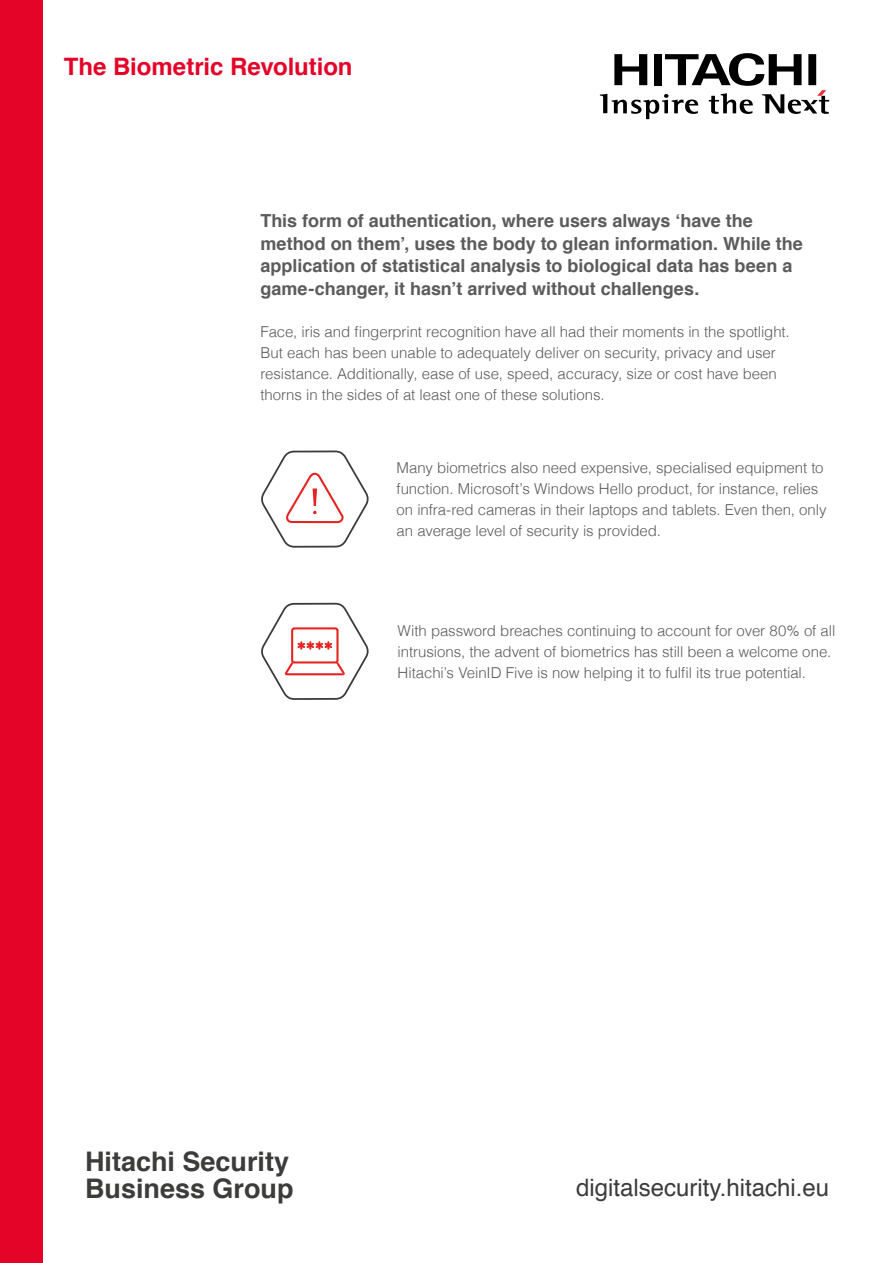
<style>
.page{position:relative;width:893px;height:1263px;background:#fff}
.page>*{position:absolute;margin:0;border:0;box-sizing:border-box;transform-origin:0 0}
.t1{font:700 27px/27px "Helvetica";color:#3c3c3b}
.t2{font:24px "Helvetica";color:#3c3c3b}
.t3{font:700 24px "Helvetica";letter-spacing:-.005em;color:#e40428}
.t4{font:700 18px/22.5px "Helvetica";color:#5b5b5b}
.t5{font:300 15px/21px "Helvetica";letter-spacing:-.005em;color:#5b5b5b}
</style>
<div class="page">
<div style="left:0;top:0;width:43px;height:1263px;background:#e40428"></div>
<svg style="left:600px;top:53px;width:229px;height:66px"></svg>
<svg style="left:261px;top:450px;width:108px;height:98px"></svg>
<svg style="left:261px;top:603px;width:108px;height:97px"></svg>
<h2 class="t3" style="left:64px;top:47px;width:290px">The Biometric Revolution</h2>
<p class="t4" style="left:260px;top:210px;width:544px">This form of authentication, where users always ‘have the method on them’, uses the body to glean information. While the application of statistical analysis to biological data has been a game-changer, it hasn’t arrived without challenges.</p>
<p class="t5" style="left:260px;top:320px;width:531px">Face, iris and fingerprint recognition have all had their moments in the spotlight.<br>But each has been unable to adequately deliver on security, privacy and user resistance. Additionally, ease of use, speed, accuracy, size or cost have been thorns in the sides of at least one of these solutions.</p>
<p class="t5" style="left:396px;top:456px;width:432px">Many biometrics also need expensive, specialised equipment to function. Microsoft’s Windows Hello product, for instance, relies on infra-red cameras in their laptops and tablets. Even then, only an average level of security is provided.</p>
<p class="t5" style="left:398px;top:619px;width:439px">With password breaches continuing to account for over 80% of all intrusions, the advent of biometrics has still been a welcome one.<br>Hitachi’s VeinID Five is now helping it to fulfil its true potential.</p>
<h1 class="t1" style="left:85px;top:1148px;width:210px">Hitachi Security<br>Business Group</h1>
<h2 class="t2" style="left:576px;top:1169px;width:255px">digitalsecurity.hitachi.eu</h2>
</div>
